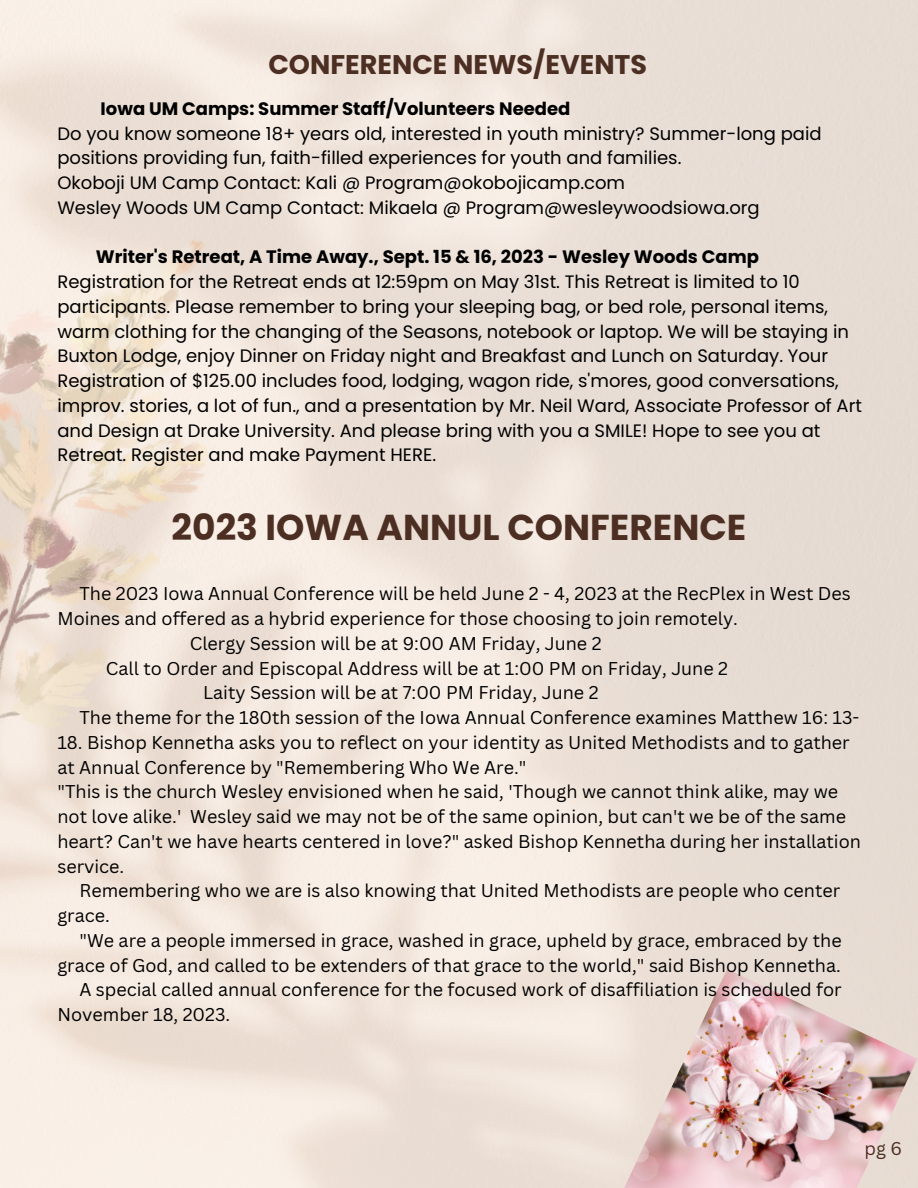
<style>
.page{position:relative;width:918px;height:1188px;background:#fff}
.page>*{position:absolute;margin:0;border:0;box-sizing:border-box;transform-origin:0 0}
.t1{font:700 36px "Poppins";color:#4c2f22}
.t2{font:700 27px "Poppins";color:#4c2f22}
.t3{font:18px/24.8px "Canva Sans";color:#000}
.t4{font:18px/24.8px "Poppins";color:#000}
.t5{font:700 18px "Poppins";color:#000}
.t6{font:18px "Canva Sans";color:#4c2f22}
</style>
<div class="page">
<img style="left:0;top:191px;width:251px;height:997px">
<img style="left:591px;top:969px;width:326px;height:219px">
<p class="t2" style="left:268px;top:46px;width:380px">CONFERENCE NEWS/EVENTS</p>
<p class="t5" style="left:101px;top:96px;width:471px">Iowa UM Camps: Summer Staff/Volunteers Needed</p>
<p class="t4" style="left:57px;top:121px;width:766px">Do you know someone 18+ years old, interested in youth ministry? Summer-long paid positions providing fun, faith-filled experiences for youth and families.</p>
<p class="t4" style="left:57px;top:170px;width:569px">Okoboji UM Camp Contact: Kali @ Program@okobojicamp.com</p>
<p class="t4" style="left:57px;top:195px;width:704px">Wesley Woods UM Camp Contact: Mikaela @ Program@wesleywoodsiowa.org</p>
<p class="t5" style="left:96px;top:244px;width:665px">Writer's Retreat, A Time Away., Sept. 15 &amp; 16, 2023 - Wesley Woods Camp</p>
<p class="t4" style="left:57px;top:269px;width:806px">Registration for the Retreat ends at 12:59pm on May 31st. This Retreat is limited to 10 participants. Please remember to bring your sleeping bag, or bed role, personal items, warm clothing for the changing of the Seasons, notebook or laptop. We will be staying in Buxton Lodge, enjoy Dinner on Friday night and Breakfast and Lunch on Saturday. Your Registration of $125.00 includes food, lodging, wagon ride, s'mores, good conversations, improv. stories, a lot of fun., and a presentation by Mr. Neil Ward, Associate Professor of Art and Design at Drake University. And please bring with you a SMILE! Hope to see you at Retreat. Register and make Payment HERE.</p>
<p class="t1" style="left:172px;top:502px;width:576px">2023 IOWA ANNUL CONFERENCE</p>
<p class="t3" style="left:57px;top:581px;width:795px;text-indent:22px">The 2023 Iowa Annual Conference will be held June 2 - 4, 2023 at the RecPlex in West Des<br>Moines and offered as a hybrid experience for those choosing to join remotely.</p>
<p class="t3" style="left:190px;top:630px;width:413px">Clergy Session will be at 9:00 AM Friday, June 2</p>
<p class="t3" style="left:106px;top:655px;width:624px">Call to Order and Episcopal Address will be at 1:00 PM on Friday, June 2</p>
<p class="t3" style="left:203px;top:680px;width:397px">Laity Session will be at 7:00 PM Friday, June 2</p>
<p class="t3" style="left:79px;top:705px;width:781px">The theme for the 180th session of the Iowa Annual Conference examines Matthew 16: 13-</p>
<p class="t3" style="left:57px;top:729px;width:794px">18. Bishop Kennetha asks you to reflect on your identity as United Methodists and to gather at Annual Conference by "Remembering Who We Are."</p>
<p class="t3" style="left:57px;top:779px;width:805px">"This is the church Wesley envisioned when he said, 'Though we cannot think alike, may we not love alike.' Wesley said we may not be of the same opinion, but can't we be of the same heart? Can't we have hearts centered in love?" asked Bishop Kennetha during her installation service.</p>
<p class="t3" style="left:57px;top:878px;width:784px;text-indent:22px">Remembering who we are is also knowing that United Methodists are people who center grace.</p>
<p class="t3" style="left:57px;top:927px;width:786px;text-align:right">"We are a people immersed in grace, washed in grace, upheld by grace, embraced by the grace of God, and called to be extenders of that grace to the world," said Bishop Kennetha.</p>
<p class="t3" style="left:57px;top:977px;width:786px;text-indent:22px">A special called annual conference for the focused work of disaffiliation is scheduled for<br>November 18, 2023.</p>
<p class="t6" style="left:865px;top:1136px;width:39px">pg 6</p>
</div>
